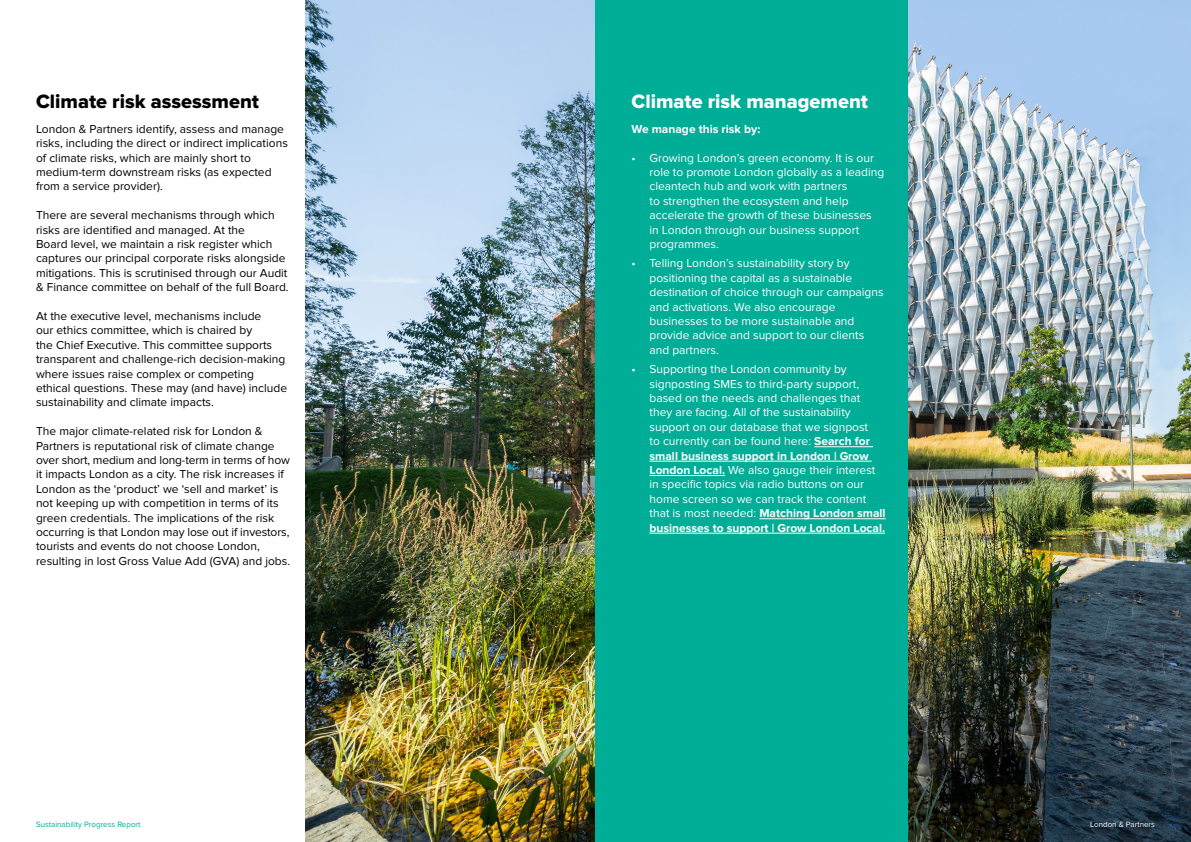
<style>
.page{position:relative;width:1191px;height:842px;background:#fff}
.page>*{position:absolute;margin:0;border:0;box-sizing:border-box;transform-origin:0 0}
.t1{font:20px "Proxima Nova Extrabld";color:#000}
.t2{font:20px "Proxima Nova Extrabld";color:#fff}
.t3{font:12px/14.4px "Proxima Nova";color:#000}
.t4{font:12px/14.4px "Proxima Nova";color:#fff}
.t5{font:700 12px "Proxima Nova";color:#fff}
.t6{font:8px "Proxima Nova";color:#00ad97}
.t7{font:8px "Proxima Nova";color:#fff}
.s1{font-weight:700}
</style>
<div class="page">
<img style="left:305px;top:0;width:886px;height:842px">
<div style="left:595px;top:0;width:312px;height:842px;background:#00ad97"></div>
<hr style="left:814px;top:447px;width:59px;height:1px;background:#fff">
<hr style="left:649px;top:461px;width:223px;height:1px;background:#fff">
<hr style="left:649px;top:475px;width:76px;height:1px;background:#fff">
<hr style="left:759px;top:519px;width:126px;height:1px;background:#fff">
<hr style="left:649px;top:533px;width:236px;height:1px;background:#fff">
<h1 class="t1" style="left:36px;top:90px;width:225px">Climate risk assessment</h1>
<p class="t3" style="left:36px;top:122px;width:253px">London &amp; Partners identify, assess and manage risks, including the direct or indirect implications of climate risks, which are mainly short to medium-term downstream risks (as expected from a service provider).</p>
<p class="t3" style="left:36px;top:208px;width:254px">There are several mechanisms through which risks are identified and managed. At the<br>Board level, we maintain a risk register which captures our principal corporate risks alongside mitigations. This is scrutinised through our Audit &amp; Finance committee on behalf of the full Board.</p>
<p class="t3" style="left:36px;top:309px;width:253px">At the executive level, mechanisms include<br>our ethics committee, which is chaired by<br>the Chief Executive. This committee supports transparent and challenge-rich decision-making where issues raise complex or competing ethical questions. These may (and have) include sustainability and climate impacts.</p>
<p class="t3" style="left:36px;top:424px;width:256px">The major climate-related risk for London &amp; Partners is reputational risk of climate change over short, medium and long-term in terms of how it impacts London as a city. The risk increases if London as the ‘product’ we ‘sell and market’ is not keeping up with competition in terms of its green credentials. The implications of the risk occurring is that London may lose out if investors, tourists and events do not choose London, resulting in lost Gross Value Add (GVA) and jobs.</p>
<p class="t6" style="left:36px;top:820px;width:106px">Sustainability Progress Report</p>
<h1 class="t2" style="left:631px;top:90px;width:238px">Climate risk management</h1>
<p class="t5" style="left:631px;top:122px;width:130px">We manage this risk by:</p>
<p class="t4" style="left:649px;top:150px;width:236px;text-indent:-18px">• Growing London’s green economy. It is our role to promote London globally as a leading cleantech hub and work with partners<br>to strengthen the ecosystem and help accelerate the growth of these businesses<br>in London through our business support programmes.</p>
<p class="t4" style="left:649px;top:256px;width:236px;text-indent:-18px">• Telling London’s sustainability story by positioning the capital as a sustainable destination of choice through our campaigns and activations. We also encourage businesses to be more sustainable and provide advice and support to our clients and partners.</p>
<p class="t4" style="left:649px;top:362px;width:238px;text-indent:-18px">• Supporting the London community by signposting SMEs to third-party support, based on the needs and challenges that they are facing. All of the sustainability support on our database that we signpost<br>to currently can be found here: <span class="s1">Search for small business support in London | Grow London Local.</span> We also gauge their interest in specific topics via radio buttons on our home screen so we can track the content that is most needed: <span class="s1">Matching London small businesses to support | Grow London Local.</span></p>
<p class="t7" style="left:1090px;top:820px;width:66px">London &amp; Partners</p>
</div>
